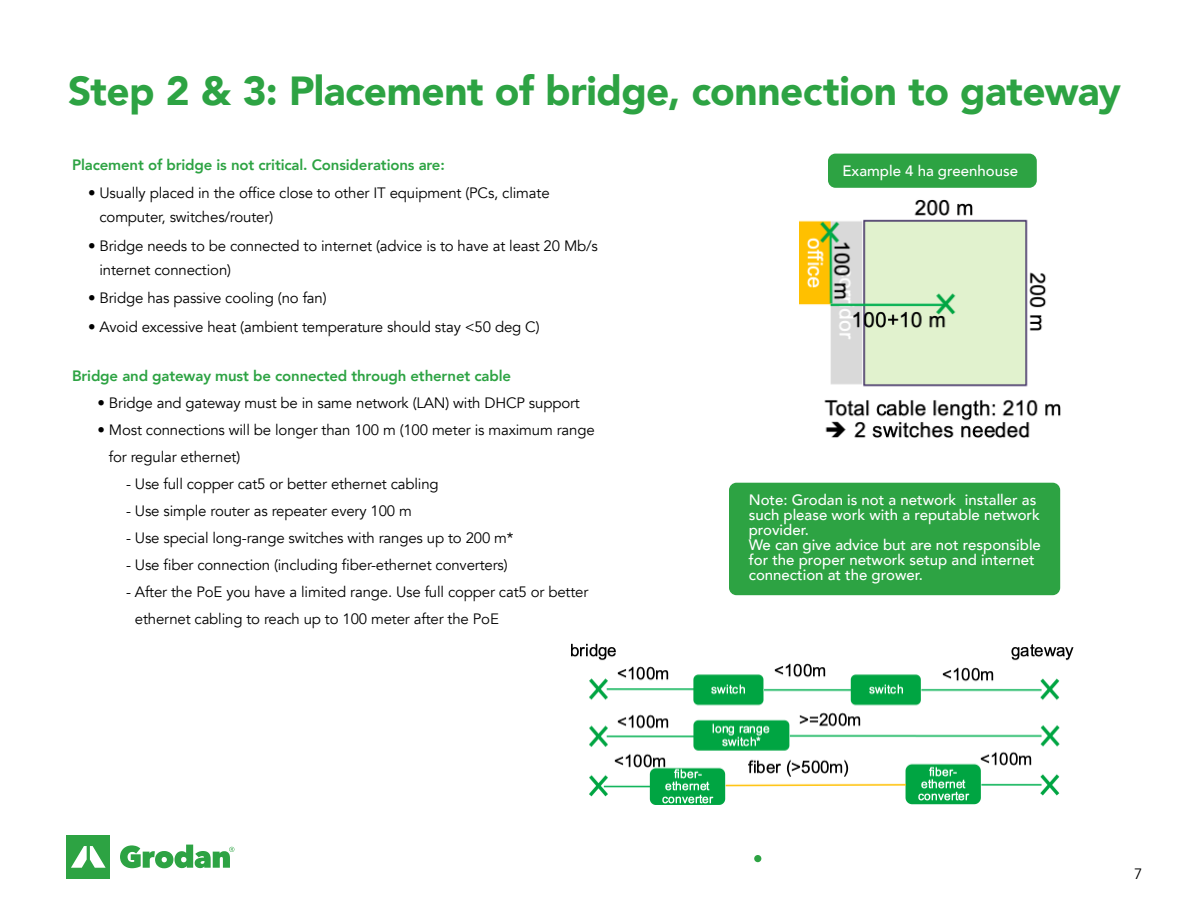
<style>
.page{position:relative;width:1188px;height:918px;background:#fff}
.page>*{position:absolute;margin:0;border:0;box-sizing:border-box;transform-origin:0 0}
.t1{font:900 40.5px "Avenir";letter-spacing:-.015em;color:#2da343}
.t2{font:15px/24px "Avenir";letter-spacing:-.01em;color:#000}
.t3{font:500 15px/15px "Avenir";color:#fff}
.t4{font:800 15px "Avenir";letter-spacing:-.01em;color:#2da343}
</style>
<div class="page">
<div style="left:67px;top:835px;width:43px;height:44px;background:#2da343"></div>
<svg style="left:71px;top:846px;width:35px;height:22px"></svg>
<svg style="left:120px;top:845px;width:114px;height:23px"></svg>
<div style="left:828px;top:154px;width:209px;height:34px;background:#2da343;border-radius:8px"></div>
<div style="left:729px;top:483px;width:331px;height:112px;background:#2da343;border-radius:8px"></div>
<div style="left:754px;top:855px;width:7px;height:7px;background:#2da343;border-radius:50%"></div>
<img style="left:800px;top:199px;width:261px;height:239px">
<img style="left:571px;top:643px;width:502px;height:161px">
<h1 class="t1" style="left:68px;top:56px;width:1054px">Step 2 &amp; 3: Placement of bridge, connection to gateway</h1>
<p class="t4" style="left:72px;top:153px;width:374px">Placement of bridge is not critical. Considerations are:</p>
<p class="t2" style="left:100px;top:181px;width:452px;text-indent:-11px">• Usually placed in the office close to other IT equipment (PCs, climate computer, switches/router)</p>
<p class="t2" style="left:100px;top:234px;width:500px;text-indent:-11px">• Bridge needs to be connected to internet (advice is to have at least 20 Mb/s internet connection)</p>
<p class="t2" style="left:88px;top:286px;width:240px">• Bridge has passive cooling (no fan)</p>
<p class="t2" style="left:88px;top:315px;width:453px">• Avoid excessive heat (ambient temperature should stay &lt;50 deg C)</p>
<p class="t4" style="left:72px;top:364px;width:441px">Bridge and gateway must be connected through ethernet cable</p>
<p class="t2" style="left:98px;top:391px;width:484px">• Bridge and gateway must be in same network (LAN) with DHCP support</p>
<p class="t2" style="left:109px;top:417px;width:487px;line-height:27px;text-indent:-11px">• Most connections will be longer than 100 m (100 meter is maximum range for regular ethernet)</p>
<p class="t2" style="left:126px;top:472px;width:314px">- Use full copper cat5 or better ethernet cabling</p>
<p class="t2" style="left:126px;top:499px;width:287px">- Use simple router as repeater every 100 m</p>
<p class="t2" style="left:126px;top:526px;width:389px">- Use special long-range switches with ranges up to 200 m*</p>
<p class="t2" style="left:126px;top:553px;width:383px">- Use fiber connection (including fiber-ethernet converters)</p>
<p class="t2" style="left:135px;top:579px;width:455px;line-height:27px;text-indent:-9px">- After the PoE you have a limited range. Use full copper cat5 or better ethernet cabling to reach up to 100 meter after the PoE</p>
<p class="t3" style="left:842px;top:162px;width:177px">Example 4 ha greenhouse</p>
<p class="t3" style="left:749px;top:491px;width:294px">Note: Grodan is not a network installer as such please work with a reputable network provider.<br>We can give advice but are not responsible for the proper network setup and internet connection at the grower.</p>
<p class="t2" style="left:1134px;top:862px;width:10px">7</p>
</div>
